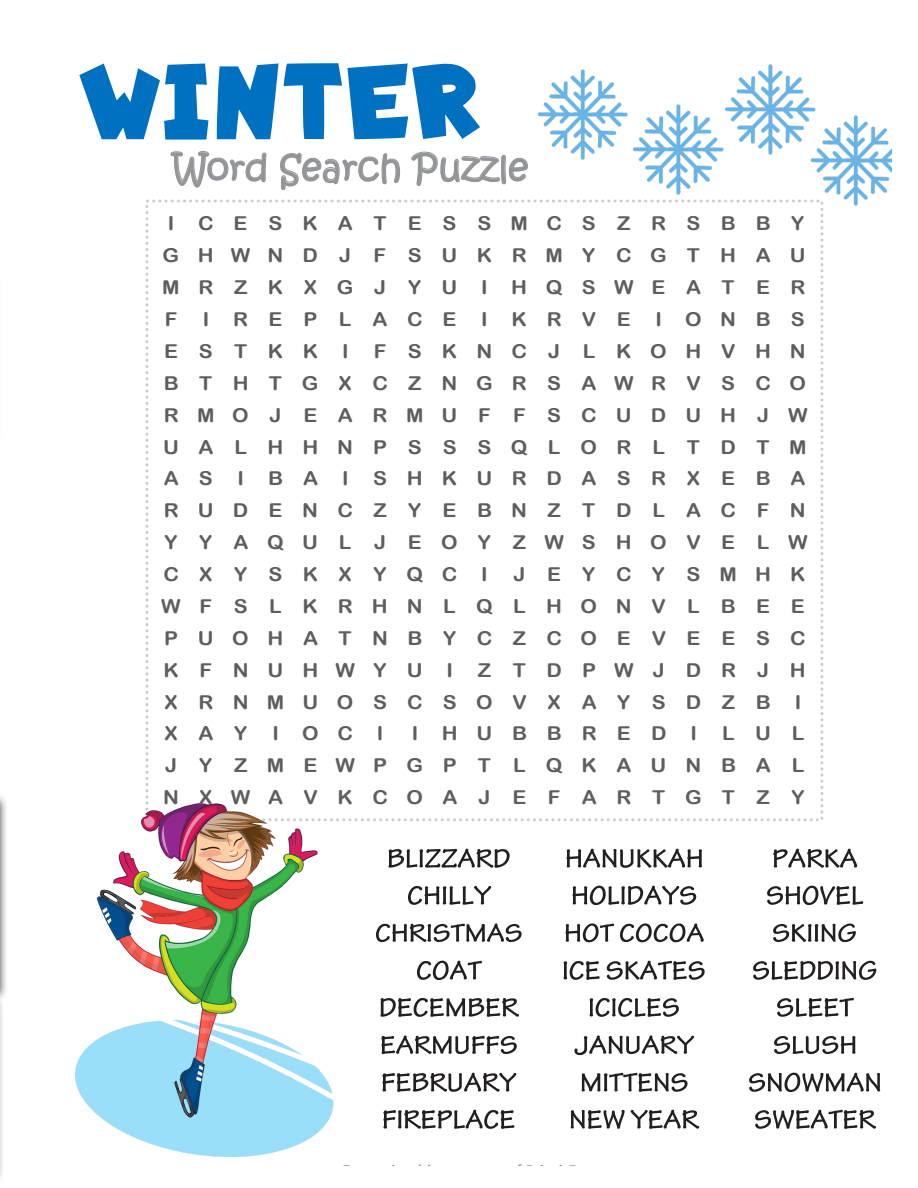
<style>
.page{position:relative;width:918px;height:1188px;background:#fff}
.page>*{position:absolute;margin:0;border:0;box-sizing:border-box;transform-origin:0 0}
.t1{font:700 108px "Lapsus Pro";letter-spacing:.065em;color:#0070c0}
.t2{font:36px "Kristen ITC";color:#939598}
.t3{font:19.05px/32px "Arial Rounded MT Bold";letter-spacing:.965em;color:#5e5e61;text-align:justify;scale:1.09 1}
.t4{font:19.05px "Arial Rounded MT Bold";letter-spacing:.985em;color:#5e5e61;scale:1.09 1}
</style>
<div class="page">
<hr style="left:0;top:994px;width:4px;height:190px;background:#231f20;opacity:.75">
<div style="left:0;top:794px;width:9px;height:208px;background:#231f20;opacity:.75"></div>
<div style="left:145px;top:200px;width:678px;height:621px;border:3px dashed #cbccce"></div>
<img style="left:388px;top:848px;width:122px;height:20px">
<img style="left:566px;top:848px;width:136px;height:20px">
<img style="left:773px;top:848px;width:85px;height:20px">
<img style="left:408px;top:886px;width:84px;height:19px">
<img style="left:572px;top:885px;width:125px;height:21px">
<img style="left:767px;top:885px;width:97px;height:21px">
<img style="left:376px;top:923px;width:146px;height:20px">
<img style="left:565px;top:923px;width:139px;height:20px">
<img style="left:773px;top:923px;width:83px;height:20px">
<img style="left:417px;top:960px;width:65px;height:21px">
<img style="left:563px;top:960px;width:142px;height:20px">
<img style="left:753px;top:960px;width:124px;height:20px">
<img style="left:380px;top:998px;width:139px;height:19px">
<img style="left:589px;top:998px;width:90px;height:19px">
<img style="left:777px;top:997px;width:77px;height:20px">
<img style="left:381px;top:1035px;width:136px;height:20px">
<img style="left:575px;top:1035px;width:119px;height:21px">
<img style="left:774px;top:1035px;width:82px;height:19px">
<img style="left:382px;top:1072px;width:135px;height:20px">
<img style="left:581px;top:1072px;width:107px;height:20px">
<img style="left:749px;top:1072px;width:132px;height:21px">
<img style="left:383px;top:1109px;width:132px;height:20px">
<img style="left:570px;top:1109px;width:130px;height:20px">
<img style="left:755px;top:1109px;width:121px;height:20px">
<img style="left:75px;top:786px;width:265px;height:370px">
<img style="left:537px;top:69px;width:85px;height:91px">
<img style="left:615px;top:104px;width:103px;height:91px">
<img style="left:707px;top:64px;width:109px;height:92px">
<img style="left:793px;top:115px;width:99px;height:92px">
<p class="t1" style="left:80px;top:40px;width:400px">WINTER</p>
<p class="t2" style="left:173px;top:145px;width:357px">Word Search Puzzle</p>
<p class="t3" style="left:162px;top:207px;width:592px">I CESKATESSMCSZRSBBY GHWNDJ FSUKRMYCGTHAU MRZKXGJYU I HQSWEATER F</p>
<p class="t3" style="left:203px;top:303px;width:7px">I</p>
<p class="t4" style="left:233px;top:308px;width:206px">REPLACE</p>
<p class="t3" style="left:481px;top:303px;width:139px">I KRVE</p>
<p class="t3" style="left:655px;top:303px;width:139px">I ONBS</p>
<p class="t3" style="left:164px;top:335px;width:171px">ESTKK I</p>
<p class="t3" style="left:163px;top:335px;width:593px;text-indent:211px">FSKNCJ LKOHVHN BTHTGXCZNGRSAWRVSCO RMOJEARMUF FSCUDUHJW UALHHNPSSSQLORLTDTM A S</p>
<p class="t3" style="left:163px;top:462px;width:593px;text-indent:210px">SHKURDASRXEBA RUDENCZYEBNZTDLACFN YYAQUL JEOYZWSHOVELW CXYSKXYQC</p>
<p class="t3" style="left:238px;top:462px;width:7px">I</p>
<p class="t3" style="left:268px;top:462px;width:47px">B A</p>
<p class="t3" style="left:342px;top:462px;width:7px">I</p>
<p class="t3" style="left:161px;top:558px;width:593px;text-indent:352px">JEYCYSMHK WFSLKRHNLQLHONVLBEE PUOHATNBYCZCOEVEESC KFNUHWYU I</p>
<p class="t3" style="left:481px;top:558px;width:7px">I</p>
<p class="t3" style="left:165px;top:654px;width:590px;text-indent:313px">ZTDPWJDRJH<br>XRNMUOSCSOVXAYSDZB</p>
<p class="t3" style="left:795px;top:686px;width:7px">I</p>
<p class="t3" style="left:163px;top:717px;width:590px;text-indent:559px">LUL J YZMEWPGPT LQKAUNBAL NXWAVKCOAJEFARTGTZY</p>
<p class="t3" style="left:165px;top:717px;width:77px">XAY</p>
<p class="t3" style="left:272px;top:717px;width:75px">IOC</p>
<p class="t3" style="left:377px;top:717px;width:7px">I</p>
<p class="t3" style="left:412px;top:717px;width:263px">I HUBBRED I</p>
</div>
